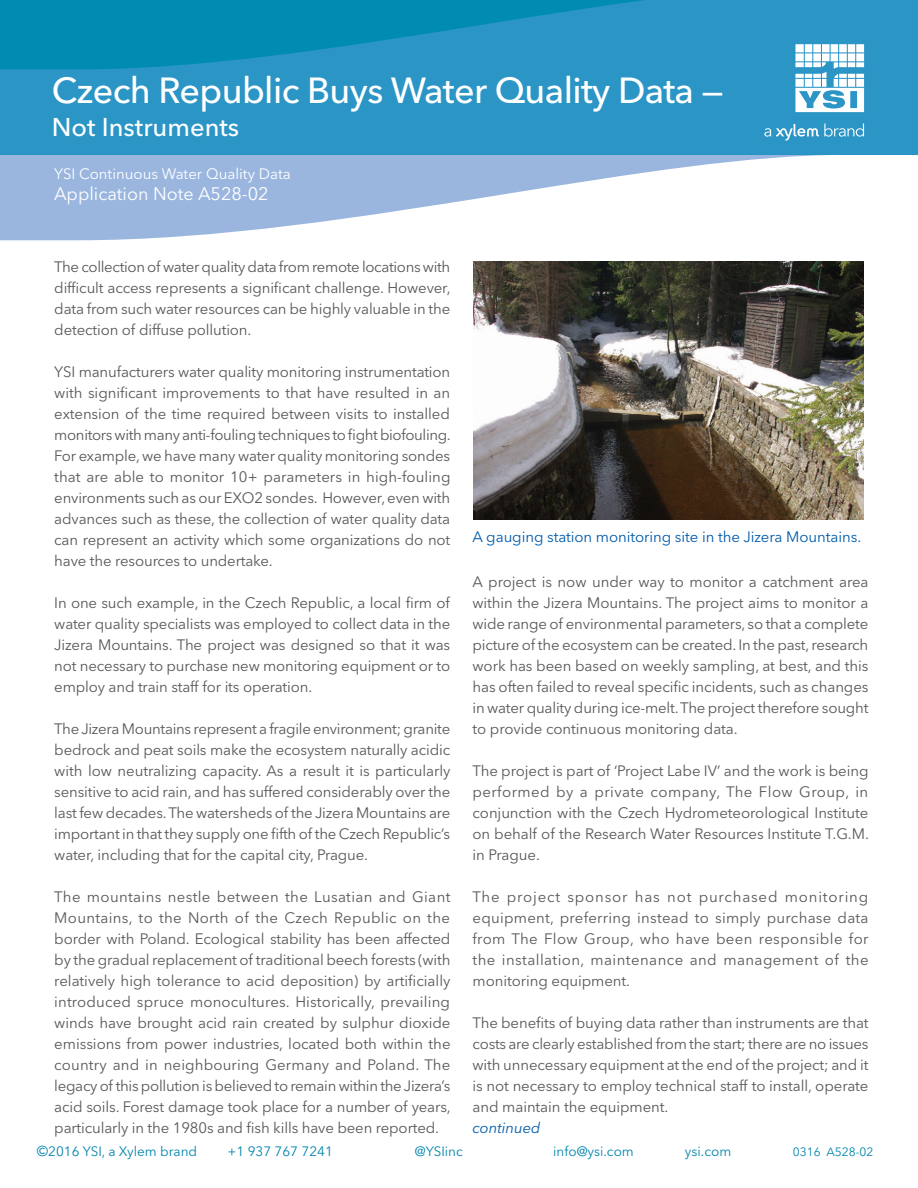
<style>
.page{position:relative;width:918px;height:1188px;background:#fff}
.page>*{position:absolute;margin:0;border:0;box-sizing:border-box;transform-origin:0 0}
.t1{font:500 36px "Avenir Next LT Pro";letter-spacing:-.02em;color:#fff}
.t2{font:500 25.5px "Avenir Next LT Pro";color:#fff}
.t3{font:18px "Avenir Next LT Pro";color:#fff}
.t4{font:15px/21px "Avenir Next LT Pro";letter-spacing:-.01em;color:#57585a;text-align:justify}
.t5{font:15px "Avenir Next LT Pro";letter-spacing:-.005em;color:#015bab}
.t6{font:15px "Avenir Next LT Pro";color:#fff}
.t7{font:italic 15px "Avenir Next LT Pro";letter-spacing:-.005em;color:#015bab}
.t8{font:13.5px "Avenir Next LT Pro";color:#0085ad}
.t9{font:12px "Avenir Next LT Pro";color:#0085ad}
.s1{font-size:14.25px}
</style>
<div class="page">
<svg style="left:0;top:155px;width:828px;height:85px;fill:#9ab6df"></svg>
<svg style="left:0;top:0;width:918px;height:155px;background:#2192c2"></svg>
<svg style="left:795px;top:44px;width:69px;height:68px"></svg>
<svg style="left:764px;top:124px;width:100px;height:17px;background:#54a9d1"></svg>
<img style="left:473px;top:262px;width:391px;height:258px">
<p class="t1" style="left:52px;top:69px;width:673px">Czech Republic Buys Water Quality Data —</p>
<p class="t2" style="left:52px;top:112px;width:189px">Not Instruments</p>
<p class="t6" style="left:54px;top:165px;width:238px">YSI Continuous Water Quality Data</p>
<p class="t3" style="left:54px;top:183px;width:216px">Application Note A528-02</p>
<p class="t4" style="left:54px;top:257px;width:398px">The collection of water quality data from remote locations with difficult access represents a significant challenge. However, data from such water resources can be highly valuable in the detection of diffuse pollution.</p>
<p class="t4" style="left:54px;top:362px;width:398px">YSI manufacturers water quality monitoring instrumentation with significant improvements to that have resulted in an extension of the time required between visits to installed monitors with many anti-fouling techniques to fight biofouling.<br>For example, we have many water quality monitoring sondes that are able to monitor 10+ parameters in high-fouling environments such as our EXO2 sondes. However, even with advances such as these, the collection of water quality data can represent an activity which some organizations do not have the resources to undertake.</p>
<p class="t4" style="left:54px;top:593px;width:398px">In one such example, in the Czech Republic, a local firm of water quality specialists was employed to collect data in the Jizera Mountains. The project was designed so that it was not necessary to purchase new monitoring equipment or to employ and train staff for its operation.</p>
<p class="t4" style="left:54px;top:719px;width:398px">The Jizera Mountains represent a fragile environment; granite bedrock and peat soils make the ecosystem naturally acidic with low neutralizing capacity. As a result it is particularly sensitive to acid rain, and has suffered considerably over the last few decades. The watersheds of the Jizera Mountains are important in that they supply one fifth of the Czech Republic’s water, including that for the capital city, Prague.</p>
<p class="t4" style="left:54px;top:887px;width:398px">The mountains nestle between the Lusatian and Giant Mountains, to the North of the Czech Republic on the border with Poland. Ecological stability has been affected by the gradual replacement of traditional beech forests (with relatively high tolerance to acid deposition) by artificially introduced spruce monocultures. Historically, prevailing winds have brought acid rain created by sulphur dioxide emissions from power industries, located both within the country and in neighbouring Germany and Poland. The legacy of this pollution is believed to remain within the Jizera’s acid soils. Forest damage took place for a number of years, particularly in the 1980s and fish kills have been reported.</p>
<p class="t5" style="left:472px;top:528px;width:390px">A gauging station monitoring site in the Jizera Mountains.</p>
<p class="t4" style="left:472px;top:572px;width:398px">A project is now under way to monitor a catchment area within the Jizera Mountains. The project aims to monitor a wide range of environmental parameters, so that a complete picture of the ecosystem can be created. In the past, research work has been based on weekly sampling, at best, and this has often failed to reveal specific incidents, such as changes in water quality during ice-melt. The project therefore sought to provide continuous monitoring data.</p>
<p class="t4" style="left:472px;top:761px;width:398px">The project is part of ‘Project Labe IV’ and the work is being performed by a private company, The Flow Group, in conjunction with the Czech Hydrometeorological Institute on behalf of the Research Water Resources Institute T.G.M. in Prague.</p>
<p class="t4" style="left:472px;top:887px;width:398px">The project sponsor has not purchased monitoring equipment, preferring instead to simply purchase data from The Flow Group, who have been responsible for the installation, maintenance and management of the monitoring equipment.</p>
<p class="t4" style="left:472px;top:1013px;width:398px">The benefits of buying data rather than instruments are that costs are clearly established from the start; there are no issues with unnecessary equipment at the end of the project; and it is not necessary to employ technical staff to install, operate and maintain the equipment.</p>
<p class="t7" style="left:472px;top:1119px;width:69px">continued</p>
<p class="t8" style="left:37px;top:1144px;width:162px"><span class="s1">©</span>2016 YSI, a Xylem brand</p>
<p class="t8" style="left:228px;top:1144px;width:107px">+1 937 767 7241</p>
<p class="t8" style="left:415px;top:1144px;width:50px">@YSIinc</p>
<p class="t8" style="left:553px;top:1144px;width:82px">info@ysi.com</p>
<p class="t8" style="left:685px;top:1144px;width:48px">ysi.com</p>
<p class="t9" style="left:793px;top:1145px;width:82px">0316 A528-02</p>
</div>
